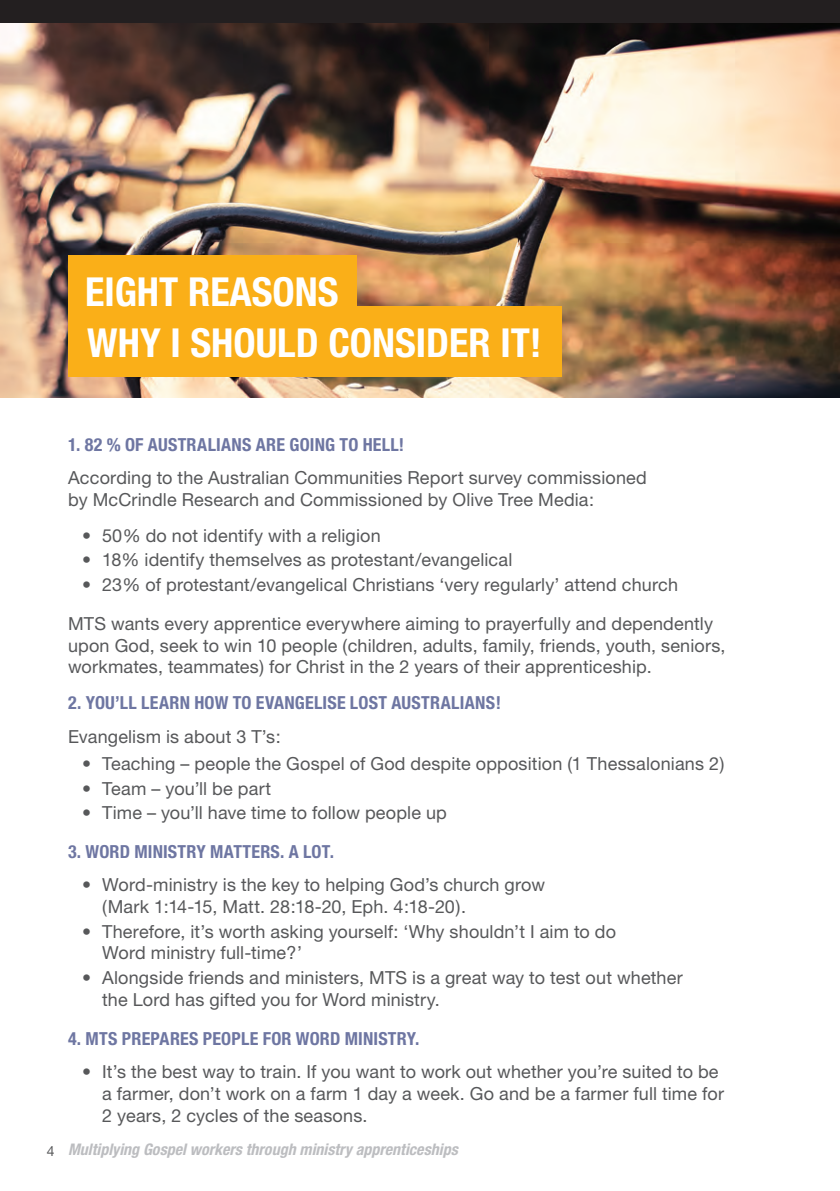
<style>
.page{position:relative;width:840px;height:1191px;background:#fff}
.page>*{position:absolute;margin:0;border:0;box-sizing:border-box;transform-origin:0 0}
._1b__Heading{font:700 condensed 40px "Helvetica Neue";color:#fff}
._2b__Body_Copy_Bulle{font:18px/21.8px "Helvetica Neue";letter-spacing:.01em;color:#57585a}
._2a__Body_Copy_Grey{font:18px/21.8px "Helvetica Neue";letter-spacing:.01em;color:#57585a}
._2c__Body_Copy_Bulle{font:18px/21.8px "Helvetica Neue";letter-spacing:.01em;color:#57585a}
._1c__Subtitle{font:700 condensed 18px "Helvetica Neue";letter-spacing:.01em;color:#6e76a2}
.t1{font:italic 700 condensed 16px "Helvetica Neue";color:#bcbdc0}
.s1{font-weight:400;font-style:normal;font-stretch:normal;font-size:14px;color:#57585a}
</style>
<div class="page">
<img style="left:0;top:23px;width:839px;height:374px">
<div style="left:68px;top:306px;width:493px;height:71px;background:#faaf18"></div>
<div style="left:68px;top:255px;width:288px;height:71px;background:#faaf18"></div>
<div style="left:0;top:0;width:839px;height:23px;background:#231f20"></div>
<p class="_1b__Heading" style="left:85px;top:267px;width:255px">EIGHT REASONS</p>
<p class="_1b__Heading" style="left:87px;top:319px;width:455px">WHY I SHOULD CONSIDER IT!</p>
<p class="_1c__Subtitle" style="left:68px;top:433px;width:337px">1. 82 % OF AUSTRALIANS ARE GOING TO HELL!</p>
<p class="_2a__Body_Copy_Grey" style="left:68px;top:466px;width:580px">According to the Australian Communities Report survey commissioned by McCrindle Research and Commissioned by Olive Tree Media:</p>
<p class="_2b__Body_Copy_Bulle" style="left:82px;top:524px;width:300px">• 50% do not identify with a religion</p>
<p class="_2b__Body_Copy_Bulle" style="left:82px;top:549px;width:431px">• 18% identify themselves as protestant/evangelical</p>
<p class="_2c__Body_Copy_Bulle" style="left:82px;top:573px;width:597px">• 23% of protestant/evangelical Christians ‘very regularly’ attend church</p>
<p class="_2a__Body_Copy_Grey" style="left:68px;top:612px;width:658px">MTS wants every apprentice everywhere aiming to prayerfully and dependently upon God, seek to win 10 people (children, adults, family, friends, youth, seniors, workmates, teammates) for Christ in the 2 years of their apprenticeship.</p>
<p class="_1c__Subtitle" style="left:68px;top:692px;width:434px">2. YOU’LL LEARN HOW TO EVANGELISE LOST AUSTRALIANS!</p>
<p class="_2a__Body_Copy_Grey" style="left:68px;top:725px;width:214px">Evangelism is about 3 T’s:</p>
<p class="_2b__Body_Copy_Bulle" style="left:82px;top:752px;width:643px">• Teaching – people the Gospel of God despite opposition (1 Thessalonians 2)</p>
<p class="_2b__Body_Copy_Bulle" style="left:82px;top:777px;width:190px">• Team – you’ll be part</p>
<p class="_2c__Body_Copy_Bulle" style="left:82px;top:801px;width:366px">• Time – you’ll have time to follow people up</p>
<p class="_1c__Subtitle" style="left:68px;top:840px;width:267px">3. WORD MINISTRY MATTERS. A LOT.</p>
<p class="_2b__Body_Copy_Bulle" style="left:102px;top:873px;width:444px;text-indent:-20px">• Word-ministry is the key to helping God’s church grow (Mark 1:14-15, Matt. 28:18-20, Eph. 4:18-20).</p>
<p class="_2b__Body_Copy_Bulle" style="left:102px;top:920px;width:515px;text-indent:-20px">• Therefore, it’s worth asking yourself: ‘Why shouldn’t I aim to do<br>Word ministry full-time?’</p>
<p class="_2c__Body_Copy_Bulle" style="left:102px;top:966px;width:581px;text-indent:-20px">• Alongside friends and ministers, MTS is a great way to test out whether the Lord has gifted you for Word ministry.</p>
<p class="_1c__Subtitle" style="left:68px;top:1027px;width:353px">4. MTS PREPARES PEOPLE FOR WORD MINISTRY.</p>
<p class="_2b__Body_Copy_Bulle" style="left:102px;top:1060px;width:623px;text-indent:-20px">• It’s the best way to train. If you want to work out whether you’re suited to be a farmer, don’t work on a farm 1 day a week. Go and be a farmer full time for<br>2 years, 2 cycles of the seasons.</p>
<p class="t1" style="left:47px;top:1139px;width:412px"><span class="s1">4</span> Multiplying Gospel workers through ministry apprenticeships</p>
</div>
